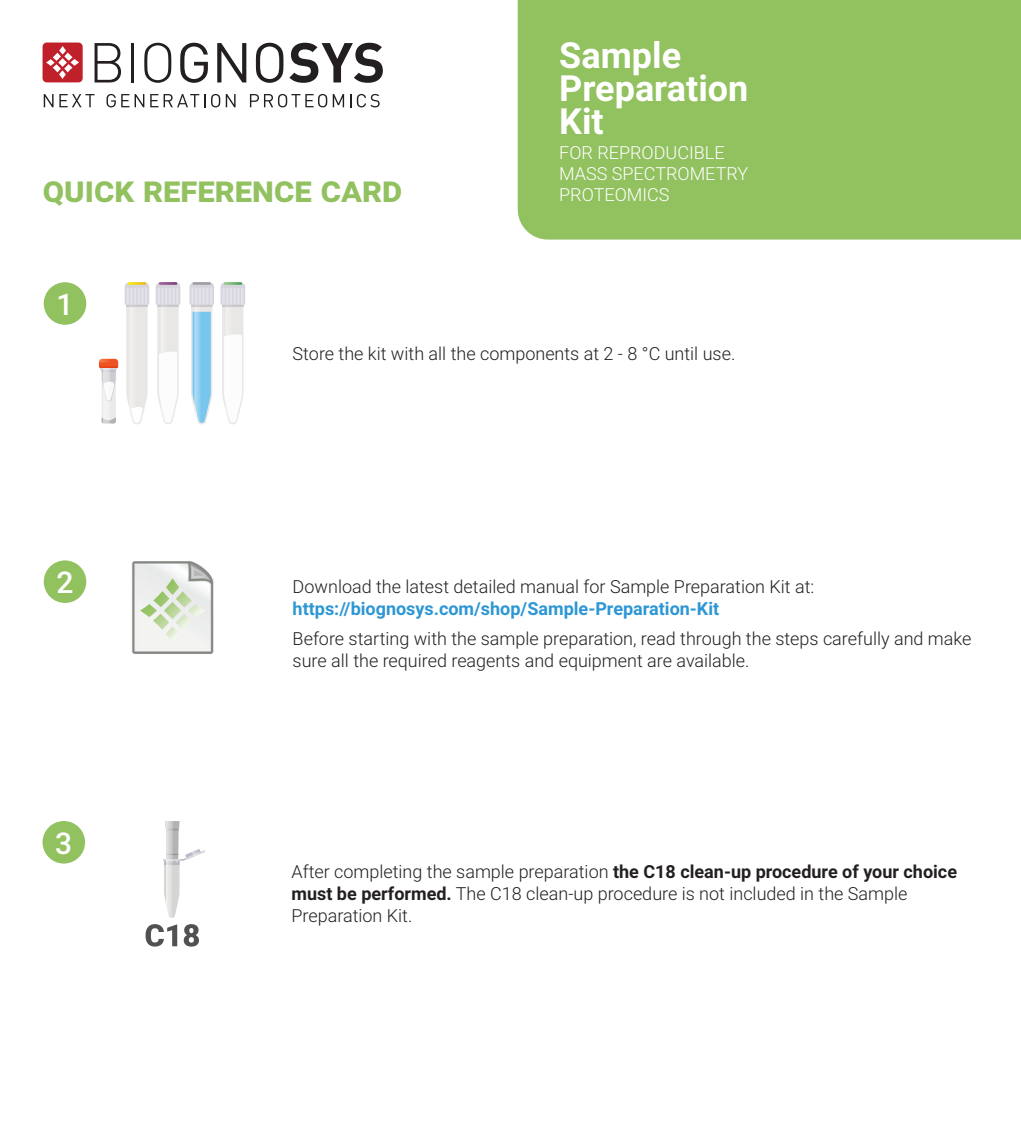
<style>
.page{position:relative;width:1021px;height:1123px;background:#fff}
.page>*{position:absolute;margin:0;border:0;box-sizing:border-box;transform-origin:0 0}
.t1{font:700 36px "Roboto";color:#fff}
.t2{font:700 36px "Roboto";color:#92c160}
.t3{font:500 30px "Roboto";color:#fff}
.t4{font:300 18px/21.6px "Roboto";color:#231f20}
.t5{font:700 18px "Roboto";color:#2c97d4}
.t6{font:300 18px "Roboto";color:#fff}
.s1{font-weight:700}
</style>
<div class="page">
<div style="left:517px;top:0;width:503px;height:239px;background:#92c160"></div>
<svg style="left:95px;top:43px;width:26px;height:39px"></svg>
<hr style="left:131px;top:43px;width:3px;height:39px;background:#231f20">
<svg style="left:144px;top:43px;width:27px;height:40px"></svg>
<svg style="left:180px;top:43px;width:28px;height:40px"></svg>
<svg style="left:217px;top:43px;width:29px;height:39px"></svg>
<svg style="left:256px;top:43px;width:27px;height:40px"></svg>
<svg style="left:289px;top:43px;width:94px;height:40px"></svg>
<svg style="left:43px;top:43px;width:40px;height:39px;background:#cc4b53"></svg>
<svg style="left:250px;top:94px;width:77px;height:13px"></svg>
<svg style="left:333px;top:94px;width:11px;height:13px"></svg>
<svg style="left:350px;top:94px;width:1px;height:13px"></svg>
<svg style="left:357px;top:94px;width:22px;height:13px"></svg>
<svg style="left:44px;top:94px;width:51px;height:13px"></svg>
<svg style="left:106px;top:94px;width:23px;height:13px"></svg>
<svg style="left:135px;top:94px;width:9px;height:13px"></svg>
<svg style="left:150px;top:94px;width:8px;height:13px"></svg>
<svg style="left:164px;top:94px;width:41px;height:13px"></svg>
<svg style="left:211px;top:94px;width:9px;height:13px"></svg>
<svg style="left:226px;top:94px;width:9px;height:13px"></svg>
<svg style="left:99px;top:359px;width:19px;height:64px"></svg>
<svg style="left:104px;top:368px;width:6px;height:55px"></svg>
<svg style="left:189px;top:283px;width:25px;height:141px"></svg>
<hr style="left:192px;top:282px;width:19px;height:3px;background:#9fa0a4">
<svg style="left:223px;top:282px;width:19px;height:3px"></svg>
<svg style="left:220px;top:283px;width:25px;height:141px"></svg>
<svg style="left:128px;top:282px;width:18px;height:3px"></svg>
<svg style="left:125px;top:283px;width:24px;height:141px"></svg>
<svg style="left:156px;top:283px;width:25px;height:141px"></svg>
<svg style="left:159px;top:282px;width:18px;height:3px"></svg>
<div style="left:44px;top:282px;width:42px;height:43px;background:#92c160;border-radius:50%"></div>
<img style="left:132px;top:561px;width:82px;height:93px">
<svg style="left:140px;top:578px;width:65px;height:65px"></svg>
<div style="left:44px;top:560px;width:42px;height:43px;background:#92c160;border-radius:50%"></div>
<div style="left:43px;top:821px;width:42px;height:42px;background:#92c160;border-radius:50%"></div>
<svg style="left:146px;top:924px;width:31px;height:22px"></svg>
<svg style="left:184px;top:924px;width:15px;height:22px"></svg>
<svg style="left:163px;top:821px;width:42px;height:97px"></svg>
<p class="t1" style="left:559px;top:30px;width:123px">Sample</p>
<p class="t1" style="left:559px;top:63px;width:191px">Preparation</p>
<p class="t1" style="left:559px;top:96px;width:46px">Kit</p>
<p class="t6" style="left:559px;top:140px;width:167px">FOR REPRODUCIBLE</p>
<p class="t6" style="left:559px;top:161px;width:190px">MASS SPECTROMETRY</p>
<p class="t2" style="left:43px;top:164px;width:361px">QUick Reference Card</p>
<p class="t6" style="left:559px;top:182px;width:112px">PROTEOMICS</p>
<p class="t3" style="left:56px;top:283px;width:19px">1</p>
<p class="t3" style="left:56px;top:561px;width:19px">2</p>
<p class="t3" style="left:55px;top:822px;width:19px">3</p>
<p class="t4" style="left:293px;top:342px;width:444px">Store the kit with all the components at 2 - 8 °C until use.</p>
<p class="t4" style="left:293px;top:575px;width:523px">Download the latest detailed manual for Sample Preparation Kit at:</p>
<p class="t5" style="left:293px;top:596px;width:428px">https://biognosys.com/shop/Sample-Preparation-Kit</p>
<p class="t4" style="left:293px;top:627px;width:680px">Before starting with the sample preparation, read through the steps carefully and make sure all the required reagents and equipment are available.</p>
<p class="t4" style="left:291px;top:860px;width:667px">After completing the sample preparation <span class="s1">the C18 clean-up procedure of your choice must be performed.</span> The C18 clean-up procedure is not included in the Sample<br>Preparation Kit.</p>
</div>
